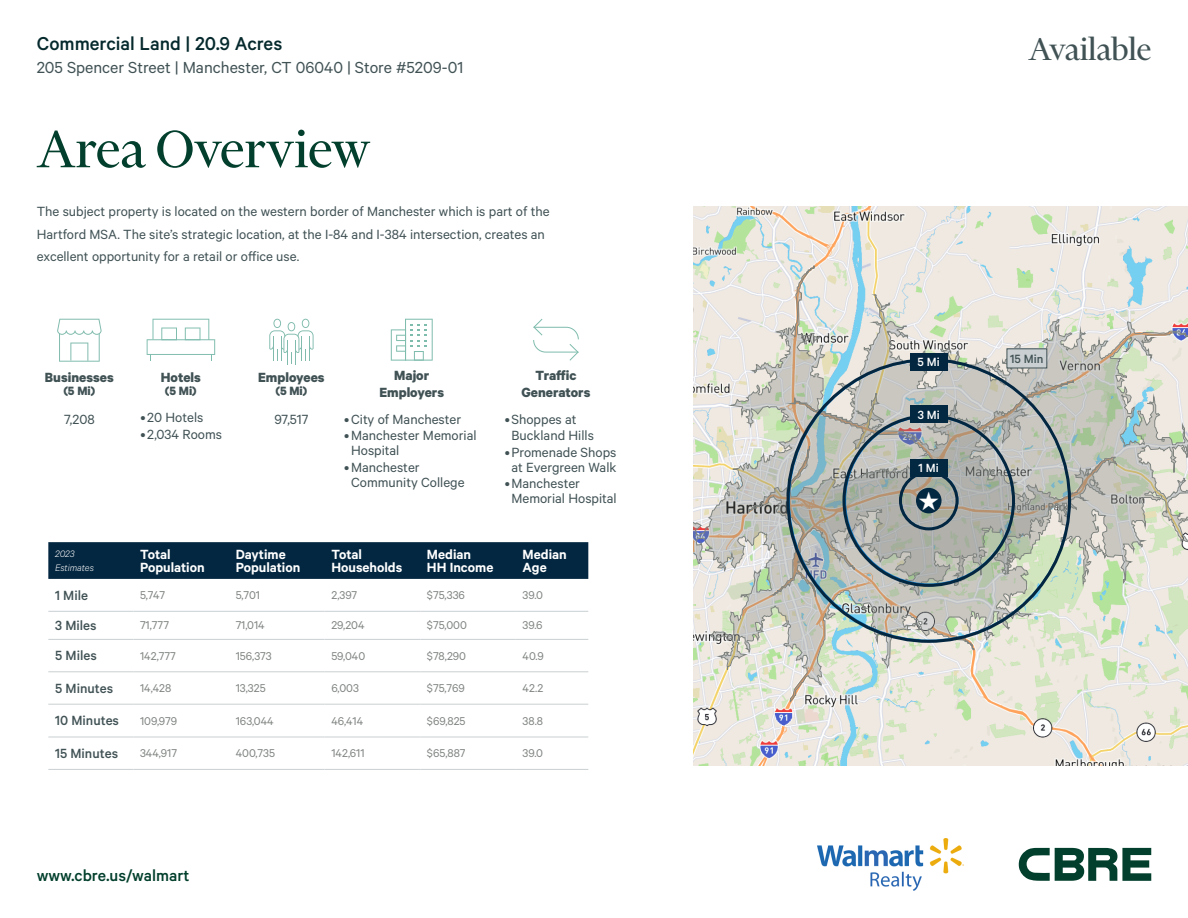
<style>
.page{position:relative;width:1188px;height:918px;background:#fff}
.page>*{position:absolute;margin:0;border:0;box-sizing:border-box;transform-origin:0 0}
.Heading_Small{font:60px "Financier Display";color:#023f2c}
.t1{font:36px "Financier Display";color:#415255}
.t2{font:500 21px "Calibre";color:#05292c}
.t3{font:18px "Calibre";color:#415255}
.Bullet_Heading{font:500 18px "Calibre";color:#023f2c}
.Body_Copy{font:15px/15px "Calibre";color:#415255}
.Table_Header{font:600 15px/13.5px "Calibre";color:#fff}
.Body_Copy-2{font:700 15px/16.5px "Calibre";color:#415255;text-align:center}
.Table_Content_Bold{font:500 15px "Calibre";color:#415255}
.Body_Copy-3{font:700 13.5px "Calibre";color:#415255}
.t4{font:500 13.5px "Calibre";color:#415255}
.t5{font:500 13.35px "Calibre";color:#fff}
.Table_Content{font:12.75px "Calibre";color:#808581}
.Table_Header_Bold{font:italic 300 10.5px "Calibre";color:#fff}
</style>
<div class="page">
<div style="left:48px;top:542px;width:540px;height:37px;background:#042741"></div>
<hr style="left:48px;top:611px;width:85px;height:1px;background:#cad0d2">
<hr style="left:133px;top:611px;width:96px;height:1px;background:#cad0d2">
<hr style="left:229px;top:611px;width:96px;height:1px;background:#cad0d2">
<hr style="left:325px;top:611px;width:95px;height:1px;background:#cad0d2">
<hr style="left:420px;top:611px;width:96px;height:1px;background:#cad0d2">
<hr style="left:516px;top:611px;width:72px;height:1px;background:#cad0d2">
<hr style="left:48px;top:639px;width:85px;height:1px;background:#cad0d2">
<hr style="left:133px;top:639px;width:96px;height:1px;background:#cad0d2">
<hr style="left:229px;top:639px;width:96px;height:1px;background:#cad0d2">
<hr style="left:325px;top:639px;width:95px;height:1px;background:#cad0d2">
<hr style="left:420px;top:639px;width:96px;height:1px;background:#cad0d2">
<hr style="left:516px;top:639px;width:72px;height:1px;background:#cad0d2">
<hr style="left:48px;top:671px;width:85px;height:1px;background:#cad0d2">
<hr style="left:133px;top:671px;width:96px;height:1px;background:#cad0d2">
<hr style="left:229px;top:671px;width:96px;height:1px;background:#cad0d2">
<hr style="left:325px;top:671px;width:95px;height:1px;background:#cad0d2">
<hr style="left:420px;top:671px;width:96px;height:1px;background:#cad0d2">
<hr style="left:516px;top:671px;width:72px;height:1px;background:#cad0d2">
<hr style="left:48px;top:704px;width:85px;height:1px;background:#cad0d2">
<hr style="left:133px;top:704px;width:96px;height:1px;background:#cad0d2">
<hr style="left:229px;top:704px;width:96px;height:1px;background:#cad0d2">
<hr style="left:325px;top:704px;width:95px;height:1px;background:#cad0d2">
<hr style="left:420px;top:704px;width:96px;height:1px;background:#cad0d2">
<hr style="left:516px;top:704px;width:72px;height:1px;background:#cad0d2">
<hr style="left:48px;top:737px;width:85px;height:1px;background:#cad0d2">
<hr style="left:133px;top:737px;width:96px;height:1px;background:#cad0d2">
<hr style="left:229px;top:737px;width:96px;height:1px;background:#cad0d2">
<hr style="left:325px;top:737px;width:95px;height:1px;background:#cad0d2">
<hr style="left:420px;top:737px;width:96px;height:1px;background:#cad0d2">
<hr style="left:516px;top:737px;width:72px;height:1px;background:#cad0d2">
<hr style="left:48px;top:769px;width:85px;height:1px;background:#cad0d2">
<hr style="left:133px;top:769px;width:96px;height:1px;background:#cad0d2">
<hr style="left:229px;top:769px;width:96px;height:1px;background:#cad0d2">
<hr style="left:325px;top:769px;width:95px;height:1px;background:#cad0d2">
<hr style="left:420px;top:769px;width:96px;height:1px;background:#cad0d2">
<hr style="left:516px;top:769px;width:72px;height:1px;background:#cad0d2">
<svg style="left:1019px;top:848px;width:132px;height:33px"></svg>
<img style="left:694px;top:206px;width:494px;height:560px">
<svg style="left:694px;top:265px;width:494px;height:438px;background:#d9dbd1"></svg>
<svg style="left:748px;top:379px;width:370px;height:219px;background:#b1b6af"></svg>
<img style="left:818px;top:838px;width:146px;height:53px">
<div style="left:910px;top:353px;width:37px;height:18px;background:#042741"></div>
<div style="left:899px;top:471px;width:60px;height:59px;border:3px solid #042741;border-radius:50%"></div>
<div style="left:910px;top:406px;width:37px;height:17px;background:#032842"></div>
<div style="left:910px;top:459px;width:37px;height:17px;background:#032842"></div>
<div style="left:1007px;top:349px;width:40px;height:19px;background:#cad0d2"></div>
<div style="left:1007px;top:348px;width:40px;height:20px;border:1px solid #415255"></div>
<div style="left:916px;top:488px;width:26px;height:25px;background:#032842;border-radius:50%"></div>
<svg style="left:57px;top:319px;width:45px;height:43px"></svg>
<svg style="left:269px;top:319px;width:45px;height:45px"></svg>
<svg style="left:391px;top:319px;width:42px;height:42px"></svg>
<svg style="left:533px;top:319px;width:46px;height:42px"></svg>
<svg style="left:147px;top:319px;width:68px;height:42px"></svg>
<p class="t2" style="left:37px;top:32px;width:247px">Commercial Land | 20.9 Acres</p>
<p class="t3" style="left:37px;top:57px;width:428px">205 Spencer Street | Manchester, CT 06040 | Store #5209-01</p>
<p class="Heading_Small" style="left:37px;top:118px;width:335px">Area Overview</p>
<p class="Body_Copy" style="left:37px;top:200px;width:515px;line-height:22.5px">The subject property is located on the western border of Manchester which is part of the<br>Hartford MSA. The site’s strategic location, at the I-84 and I-384 intersection, creates an excellent opportunity for a retail or office use.</p>
<p class="Body_Copy-2" style="left:45px;top:368px;width:70px">Businesses</p>
<p class="Body_Copy-3" style="left:63px;top:383px;width:33px">(5 Mi)</p>
<p class="Body_Copy" style="left:64px;top:411px;width:32px">7,208</p>
<p class="Table_Header_Bold" style="left:55px;top:548px;width:21px">2023</p>
<p class="Table_Header_Bold" style="left:55px;top:561px;width:40px">Estimates</p>
<p class="Body_Copy-2" style="left:161px;top:368px;width:42px">Hotels</p>
<p class="Body_Copy-3" style="left:165px;top:383px;width:33px">(5 Mi)</p>
<p class="Body_Copy" style="left:141px;top:410px;width:64px">•20 Hotels</p>
<p class="Body_Copy" style="left:141px;top:426px;width:83px">•2,034 Rooms</p>
<p class="Body_Copy-2" style="left:258px;top:368px;width:68px">Employees</p>
<p class="Body_Copy-3" style="left:276px;top:383px;width:33px">(5 Mi)</p>
<p class="Body_Copy" style="left:274px;top:411px;width:36px">97,517</p>
<p class="Body_Copy-2" style="left:379px;top:367px;width:66px">Major<br>Employers</p>
<p class="Body_Copy" style="left:344px;top:411px;width:118px">•City of Manchester</p>
<p class="Body_Copy" style="left:351px;top:427px;width:127px;text-indent:-7px">•Manchester Memorial<br>Hospital</p>
<p class="Body_Copy" style="left:351px;top:459px;width:115px;text-indent:-7px">•Manchester<br>Community College</p>
<p class="Body_Copy-2" style="left:521px;top:367px;width:70px">Traffic<br>Generators</p>
<p class="Body_Copy" style="left:511px;top:410px;width:84px;line-height:16.5px;text-indent:-7px">•Shoppes at<br>Buckland Hills</p>
<p class="Body_Copy" style="left:505px;top:444px;width:113px;text-align:center">•Promenade Shops at Evergreen Walk</p>
<p class="Body_Copy" style="left:511px;top:475px;width:107px;text-indent:-7px">•Manchester<br>Memorial Hospital</p>
<p class="Table_Header" style="left:140px;top:547px;width:32px">Total</p>
<p class="Table_Header" style="left:140px;top:560px;width:66px">Population</p>
<p class="Table_Header" style="left:236px;top:547px;width:52px">Daytime</p>
<p class="Table_Header" style="left:236px;top:560px;width:66px">Population</p>
<p class="Table_Header" style="left:331px;top:547px;width:32px">Total</p>
<p class="Table_Header" style="left:331px;top:560px;width:72px">Households</p>
<p class="Table_Header" style="left:427px;top:547px;width:46px">Median</p>
<p class="Table_Header" style="left:427px;top:560px;width:68px">HH Income</p>
<p class="Table_Header" style="left:523px;top:547px;width:46px">Median<br>Age</p>
<p class="Table_Content_Bold" style="left:55px;top:587px;width:35px">1 Mile</p>
<p class="Table_Content" style="left:140px;top:588px;width:27px">5,747</p>
<p class="Table_Content" style="left:236px;top:588px;width:26px">5,701</p>
<p class="Table_Content" style="left:331px;top:588px;width:27px">2,397</p>
<p class="Table_Content" style="left:427px;top:588px;width:40px">$75,336</p>
<p class="Table_Content" style="left:523px;top:588px;width:22px">39.0</p>
<p class="Table_Content_Bold" style="left:55px;top:617px;width:43px">3 Miles</p>
<p class="Table_Content" style="left:140px;top:618px;width:30px">71,777</p>
<p class="Table_Content" style="left:236px;top:618px;width:31px">71,014</p>
<p class="Table_Content" style="left:331px;top:618px;width:35px">29,204</p>
<p class="Table_Content" style="left:427px;top:618px;width:41px">$75,000</p>
<p class="Table_Content" style="left:523px;top:618px;width:21px">39.6</p>
<p class="Table_Content_Bold" style="left:55px;top:647px;width:43px">5 Miles</p>
<p class="Table_Content" style="left:140px;top:648px;width:37px">142,777</p>
<p class="Table_Content" style="left:236px;top:648px;width:38px">156,373</p>
<p class="Table_Content" style="left:331px;top:648px;width:35px">59,040</p>
<p class="Table_Content" style="left:427px;top:648px;width:41px">$78,290</p>
<p class="Table_Content" style="left:523px;top:648px;width:23px">40.9</p>
<p class="Table_Content_Bold" style="left:55px;top:679px;width:60px">5 Minutes</p>
<p class="Table_Content" style="left:140px;top:681px;width:33px">14,428</p>
<p class="Table_Content" style="left:236px;top:681px;width:31px">13,325</p>
<p class="Table_Content" style="left:331px;top:681px;width:29px">6,003</p>
<p class="Table_Content" style="left:427px;top:681px;width:39px">$75,769</p>
<p class="Table_Content" style="left:523px;top:681px;width:22px">42.2</p>
<p class="Table_Content_Bold" style="left:55px;top:712px;width:65px">10 Minutes</p>
<p class="Table_Content" style="left:140px;top:713px;width:39px">109,979</p>
<p class="Table_Content" style="left:236px;top:713px;width:40px">163,044</p>
<p class="Table_Content" style="left:331px;top:713px;width:33px">46,414</p>
<p class="Table_Content" style="left:427px;top:713px;width:40px">$69,825</p>
<p class="Table_Content" style="left:523px;top:713px;width:22px">38.8</p>
<p class="Table_Content_Bold" style="left:55px;top:745px;width:65px">15 Minutes</p>
<p class="Table_Content" style="left:140px;top:746px;width:38px">344,917</p>
<p class="Table_Content" style="left:236px;top:746px;width:41px">400,735</p>
<p class="Table_Content" style="left:331px;top:746px;width:35px">142,611</p>
<p class="Table_Content" style="left:427px;top:746px;width:40px">$65,887</p>
<p class="Table_Content" style="left:523px;top:746px;width:22px">39.0</p>
<p class="Bullet_Heading" style="left:37px;top:865px;width:154px">www.cbre.us/walmart</p>
<p class="t1" style="left:1028px;top:30px;width:124px">Available</p>
<p class="t5" style="left:918px;top:354px;width:24px">5 Mi</p>
<p class="t5" style="left:918px;top:407px;width:24px">3 Mi</p>
<p class="t5" style="left:919px;top:460px;width:22px">1 Mi</p>
<p class="t4" style="left:1010px;top:351px;width:35px">15 Min</p>
</div>
